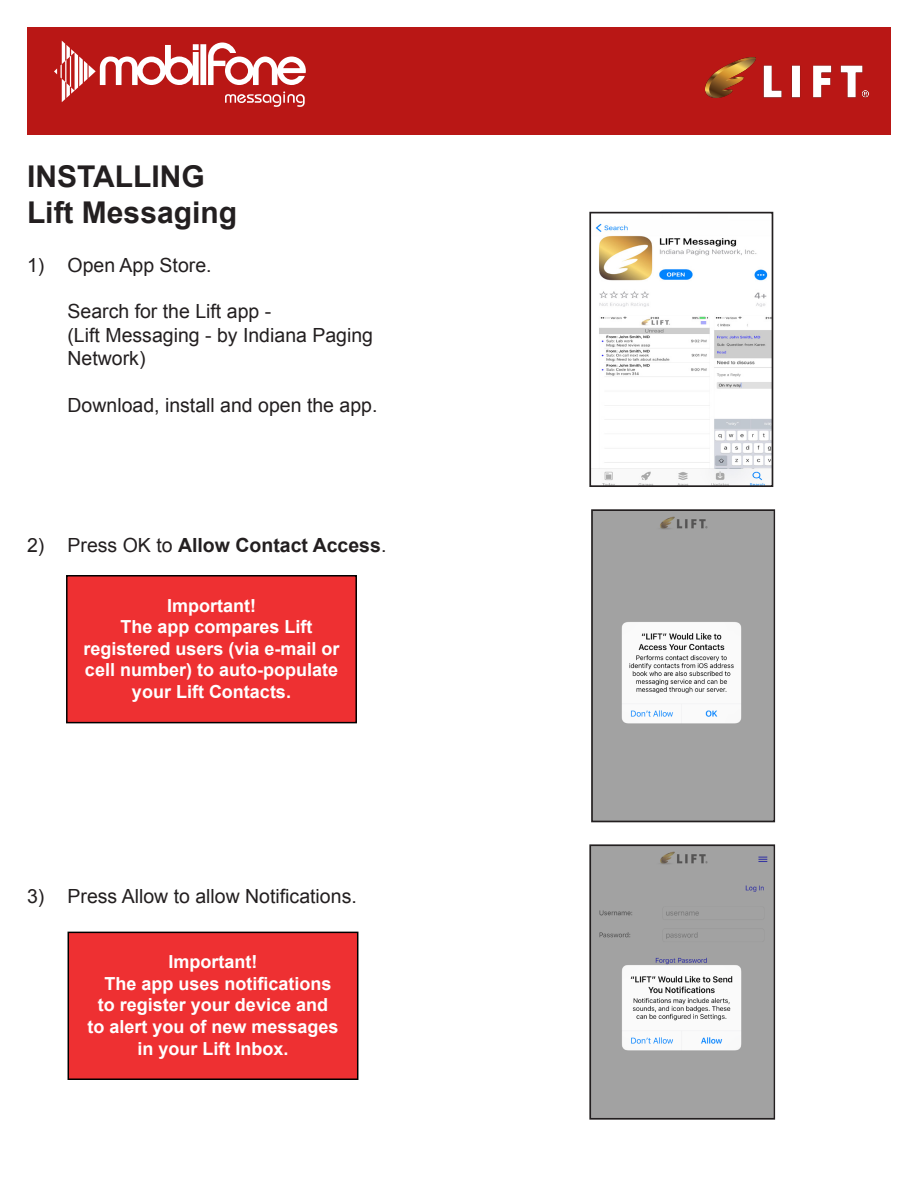
<style>
.page{position:relative;width:918px;height:1188px;background:#fff}
.page>*{position:absolute;margin:0;border:0;box-sizing:border-box;transform-origin:0 0}
.t1{font:700 30px "Arial";color:#231f20}
.t2{font:19.5px/23.4px "Arial";color:#231f20}
.t3{font:700 19.5px "Arial";color:#231f20}
.t4{font:700 18px/21.6px "Arial";color:#fff;text-align:center}
.s1{font-weight:400}
</style>
<div class="page">
<div style="left:27px;top:27px;width:864px;height:108px;background:#b91715"></div>
<svg style="left:54px;top:41px;width:252px;height:66px"></svg>
<img style="left:705px;top:57px;width:163px;height:41px">
<img style="left:592px;top:223px;width:178px;height:261px">
<div style="left:589px;top:212px;width:184px;height:275px;border:2px solid #231f20"></div>
<img style="left:594px;top:512px;width:178px;height:307px">
<div style="left:591px;top:509px;width:184px;height:313px;border:2px solid #231f20"></div>
<img style="left:592px;top:847px;width:180px;height:270px">
<div style="left:589px;top:844px;width:186px;height:276px;border:2px solid #231f20"></div>
<div style="left:67px;top:576px;width:289px;height:147px;background:#ee3032"></div>
<div style="left:66px;top:575px;width:291px;height:148px;border:2px solid #000"></div>
<div style="left:68px;top:932px;width:290px;height:147px;background:#ee3032"></div>
<div style="left:68px;top:932px;width:290px;height:148px;border:2px solid #000"></div>
<p class="t1" style="left:27px;top:157px;width:179px">INSTALLING</p>
<p class="t1" style="left:27px;top:193px;width:212px">Lift Messaging</p>
<p class="t2" style="left:27px;top:253px;width:186px">1) Open App Store.</p>
<p class="t2" style="left:68px;top:300px;width:205px">Search for the Lift app -</p>
<p class="t2" style="left:68px;top:324px;width:307px">(Lift Messaging - by Indiana Paging<br>Network)</p>
<p class="t2" style="left:68px;top:394px;width:312px">Download, install and open the app.</p>
<p class="t3" style="left:27px;top:533px;width:361px"><span class="s1">2) Press OK to</span> Allow Contact Access<span class="s1">.</span></p>
<p class="t4" style="left:167px;top:595px;width:90px">Important!</p>
<p class="t4" style="left:120px;top:617px;width:194px">The app compares Lift</p>
<p class="t4" style="left:83px;top:638px;width:258px">registered users (via e-mail or cell number) to auto-populate your Lift Contacts.</p>
<p class="t2" style="left:27px;top:885px;width:331px">3) Press Allow to allow Notifications.</p>
<p class="t4" style="left:169px;top:952px;width:90px">Important!</p>
<p class="t4" style="left:104px;top:973px;width:229px">The app uses notifications</p>
<p class="t4" style="left:98px;top:995px;width:232px">to register your device and</p>
<p class="t4" style="left:87px;top:1016px;width:253px">to alert you of new messages</p>
<p class="t4" style="left:138px;top:1038px;width:153px">in your Lift Inbox.</p>
</div>
